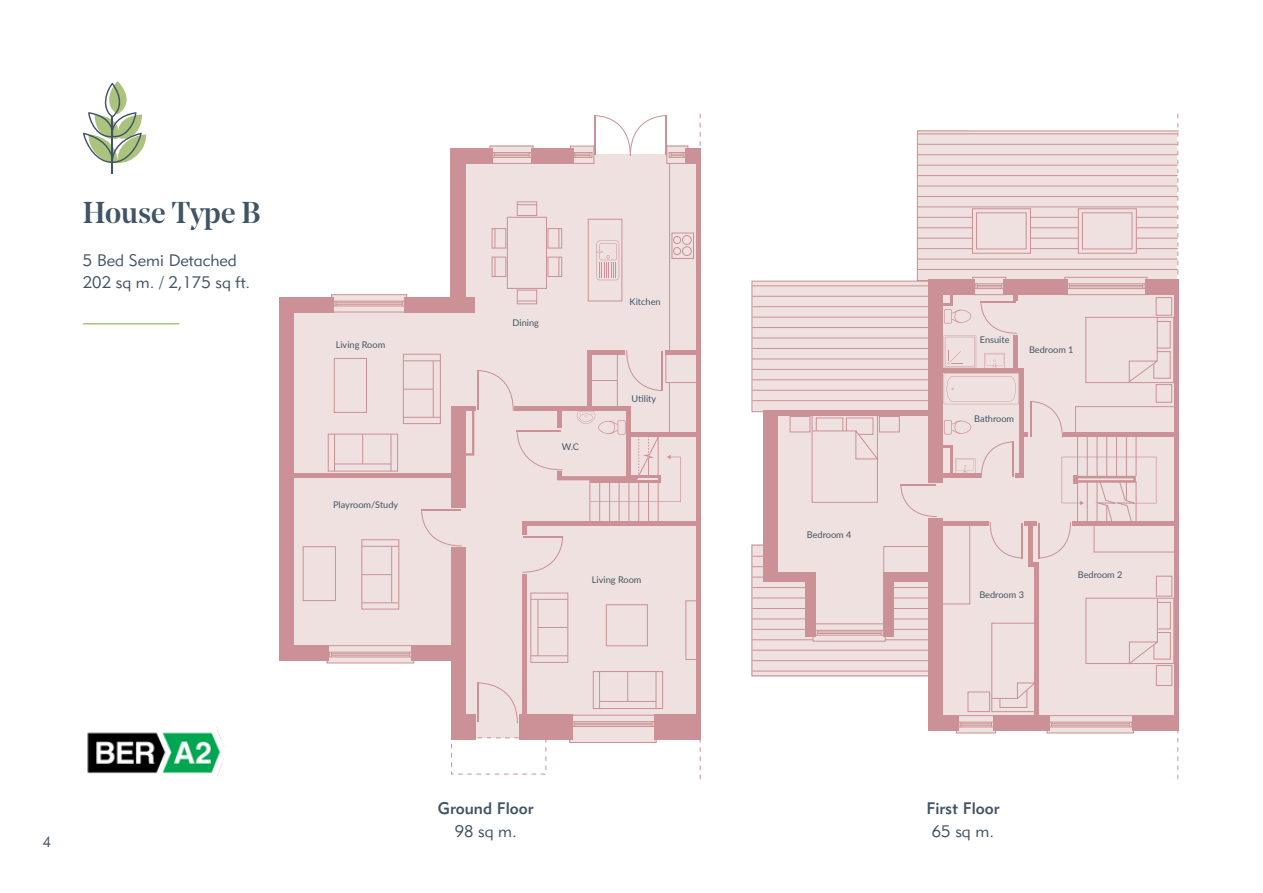
<style>
.page{position:relative;width:1263px;height:893px;background:#fff}
.page>*{position:absolute;margin:0;border:0;box-sizing:border-box;transform-origin:0 0}
.t1{font:500 30px "Noe Display";color:#415465}
.t2{font:16.5px/22.5px "Geometric 415 BT Lite A";color:#415465}
.t3{font:16.5px "Geometric 415 BT Medium A";color:#415465}
.t4{font:15px "Geometric 415 BT Lite A";color:#415465}
.t5{font:9.15px "Lato";color:#425464}
</style>
<div class="page">
<hr style="left:112px;top:117px;width:1px;height:57px;background:#415465">
<svg style="left:83px;top:81px;width:64px;height:83px"></svg>
<div style="left:456px;top:154px;width:243px;height:584px;background:#efe1e0"></div>
<div style="left:285px;top:303px;width:174px;height:353px;background:#efe1e0"></div>
<svg style="left:333px;top:296px;width:72px;height:14px"></svg>
<div style="left:490px;top:146px;width:43px;height:16px;background:#efe1e0"></div>
<div style="left:570px;top:146px;width:24px;height:16px;background:#efe1e0"></div>
<svg style="left:329px;top:654px;width:83px;height:7px"></svg>
<div style="left:569px;top:726px;width:87px;height:16px;background:#efe1e0"></div>
<div style="left:667px;top:146px;width:21px;height:17px;background:#efe1e0"></div>
<div style="left:280px;top:297px;width:14px;height:363px;background:#cb9196"></div>
<div style="left:451px;top:547px;width:15px;height:183px;background:#cb9196"></div>
<div style="left:451px;top:714px;width:24px;height:26px;background:#cb9196"></div>
<div style="left:519px;top:714px;width:53px;height:26px;background:#cb9196"></div>
<div style="left:654px;top:714px;width:47px;height:26px;background:#cb9196"></div>
<div style="left:280px;top:645px;width:49px;height:15px;background:#cb9196"></div>
<div style="left:412px;top:645px;width:49px;height:15px;background:#cb9196"></div>
<div style="left:290px;top:297px;width:44px;height:15px;background:#cb9196"></div>
<div style="left:405px;top:297px;width:70px;height:15px;background:#cb9196"></div>
<div style="left:450px;top:148px;width:16px;height:164px;background:#cb9196"></div>
<div style="left:450px;top:148px;width:42px;height:16px;background:#cb9196"></div>
<div style="left:531px;top:148px;width:42px;height:16px;background:#cb9196"></div>
<div style="left:686px;top:148px;width:14px;height:16px;background:#cb9196"></div>
<div style="left:696px;top:148px;width:5px;height:592px;background:#cb9196"></div>
<hr style="left:291px;top:473px;width:161px;height:4px;background:#cb9196">
<hr style="left:522px;top:522px;width:176px;height:4px;background:#cb9196">
<div style="left:522px;top:522px;width:5px;height:12px;background:#cb9196"></div>
<div style="left:522px;top:574px;width:5px;height:145px;background:#cb9196"></div>
<div style="left:665px;top:350px;width:33px;height:5px;background:#cb9196"></div>
<div style="left:630px;top:432px;width:68px;height:5px;background:#cb9196"></div>
<svg style="left:519px;top:204px;width:16px;height:1px"></svg>
<div style="left:451px;top:407px;width:15px;height:101px;background:#cb9196"></div>
<div style="left:489px;top:146px;width:44px;height:18px;border:1px solid #cb9196"></div>
<div style="left:492px;top:152px;width:40px;height:6px;border:1px solid #cb9196"></div>
<hr style="left:494px;top:154px;width:35px;height:1px;background:#cb9196">
<hr style="left:494px;top:155px;width:35px;height:1px;background:#cb9196">
<div style="left:570px;top:146px;width:24px;height:18px;border:1px solid #cb9196"></div>
<div style="left:572px;top:152px;width:20px;height:6px;border:1px solid #cb9196"></div>
<div style="left:666px;top:146px;width:22px;height:18px;border:1px solid #cb9196"></div>
<div style="left:669px;top:152px;width:17px;height:6px;border:1px solid #cb9196"></div>
<div style="left:331px;top:294px;width:76px;height:18px;border:1px solid #cb9196"></div>
<div style="left:333px;top:301px;width:72px;height:5px;border:1px solid #cb9196"></div>
<hr style="left:336px;top:302px;width:67px;height:1px;background:#cb9196">
<hr style="left:336px;top:304px;width:67px;height:1px;background:#cb9196">
<div style="left:327px;top:645px;width:87px;height:18px;border:1px solid #cb9196"></div>
<div style="left:329px;top:652px;width:83px;height:5px;border:1px solid #cb9196"></div>
<hr style="left:331px;top:653px;width:79px;height:1px;background:#cb9196">
<hr style="left:331px;top:655px;width:79px;height:1px;background:#cb9196">
<div style="left:569px;top:715px;width:88px;height:28px;border:1px solid #cb9196"></div>
<div style="left:572px;top:721px;width:83px;height:6px;border:1px solid #cb9196"></div>
<hr style="left:574px;top:723px;width:78px;height:1px;background:#cb9196">
<hr style="left:574px;top:724px;width:78px;height:1px;background:#cb9196">
<svg style="left:479px;top:682px;width:39px;height:41px"></svg>
<hr style="left:477px;top:682px;width:2px;height:40px;background:#cb9196">
<svg style="left:522px;top:537px;width:41px;height:36px"></svg>
<hr style="left:524px;top:536px;width:39px;height:1px;background:#cb9196">
<svg style="left:574px;top:115px;width:110px;height:42px"></svg>
<hr style="left:665px;top:115px;width:2px;height:40px;background:#cb9196">
<svg style="left:421px;top:511px;width:41px;height:36px"></svg>
<hr style="left:421px;top:509px;width:40px;height:2px;background:#cb9196">
<div style="left:507px;top:217px;width:40px;height:72px;border:1px solid #cb9196"></div>
<div style="left:517px;top:201px;width:20px;height:15px;border:1px solid #cb9196"></div>
<div style="left:517px;top:290px;width:20px;height:14px;border:1px solid #cb9196"></div>
<div style="left:492px;top:228px;width:14px;height:20px;border:1px solid #cb9196"></div>
<svg style="left:495px;top:229px;width:1px;height:19px"></svg>
<div style="left:548px;top:228px;width:14px;height:20px;border:1px solid #cb9196"></div>
<svg style="left:558px;top:229px;width:1px;height:19px"></svg>
<div style="left:492px;top:257px;width:14px;height:20px;border:1px solid #cb9196"></div>
<svg style="left:495px;top:257px;width:1px;height:20px"></svg>
<div style="left:548px;top:257px;width:14px;height:20px;border:1px solid #cb9196"></div>
<svg style="left:558px;top:257px;width:1px;height:19px"></svg>
<div style="left:588px;top:219px;width:34px;height:82px;border:1px solid #cb9196"></div>
<svg style="left:596px;top:241px;width:23px;height:39px"></svg>
<div style="left:665px;top:353px;width:32px;height:30px;border:1px solid #cb9196"></div>
<div style="left:403px;top:354px;width:38px;height:70px;border:1px solid #cb9196"></div>
<hr style="left:404px;top:417px;width:36px;height:1px;background:#cb9196">
<hr style="left:404px;top:360px;width:36px;height:1px;background:#cb9196">
<svg style="left:404px;top:389px;width:29px;height:1px"></svg>
<hr style="left:433px;top:361px;width:1px;height:56px;background:#cb9196">
<div style="left:328px;top:434px;width:70px;height:37px;border:1px solid #cb9196"></div>
<hr style="left:334px;top:434px;width:1px;height:37px;background:#cb9196">
<hr style="left:391px;top:434px;width:1px;height:37px;background:#cb9196">
<hr style="left:362px;top:434px;width:1px;height:30px;background:#cb9196">
<hr style="left:335px;top:464px;width:56px;height:1px;background:#cb9196">
<div style="left:334px;top:358px;width:33px;height:55px;border:1px solid #cb9196"></div>
<div style="left:303px;top:546px;width:33px;height:55px;border:1px solid #cb9196"></div>
<div style="left:361px;top:539px;width:38px;height:70px;border:1px solid #cb9196"></div>
<hr style="left:362px;top:602px;width:37px;height:1px;background:#cb9196">
<hr style="left:362px;top:546px;width:37px;height:1px;background:#cb9196">
<hr style="left:362px;top:574px;width:30px;height:1px;background:#cb9196">
<hr style="left:391px;top:546px;width:1px;height:57px;background:#cb9196">
<div style="left:530px;top:593px;width:38px;height:70px;border:1px solid #cb9196"></div>
<hr style="left:531px;top:599px;width:37px;height:1px;background:#cb9196">
<hr style="left:531px;top:655px;width:37px;height:1px;background:#cb9196">
<hr style="left:538px;top:627px;width:30px;height:1px;background:#cb9196">
<hr style="left:538px;top:599px;width:1px;height:57px;background:#cb9196">
<div style="left:593px;top:671px;width:70px;height:38px;border:1px solid #cb9196"></div>
<hr style="left:599px;top:672px;width:1px;height:37px;background:#cb9196">
<hr style="left:656px;top:672px;width:1px;height:37px;background:#cb9196">
<svg style="left:627px;top:672px;width:1px;height:29px"></svg>
<hr style="left:600px;top:701px;width:56px;height:1px;background:#cb9196">
<div style="left:606px;top:604px;width:42px;height:42px;border:1px solid #cb9196"></div>
<div style="left:685px;top:600px;width:12px;height:60px;border:1px solid #cb9196"></div>
<hr style="left:669px;top:164px;width:1px;height:187px;background:#cb9196">
<div style="left:672px;top:233px;width:22px;height:26px;border:1px solid #cb9196"></div>
<div style="left:682px;top:235px;width:10px;height:10px;border:1px solid #cb9196;border-radius:50%"></div>
<div style="left:682px;top:246px;width:10px;height:10px;border:1px solid #cb9196;border-radius:50%"></div>
<div style="left:673px;top:247px;width:8px;height:8px;border:1px solid #cb9196;border-radius:50%"></div>
<div style="left:673px;top:236px;width:8px;height:8px;border:1px solid #cb9196;border-radius:50%"></div>
<hr style="left:589px;top:480px;width:1px;height:42px;background:#cb9196">
<hr style="left:599px;top:480px;width:1px;height:42px;background:#cb9196">
<hr style="left:609px;top:480px;width:1px;height:42px;background:#cb9196">
<hr style="left:619px;top:480px;width:1px;height:42px;background:#cb9196">
<hr style="left:628px;top:480px;width:1px;height:42px;background:#cb9196">
<hr style="left:638px;top:482px;width:1px;height:40px;background:#cb9196">
<hr style="left:648px;top:482px;width:1px;height:40px;background:#cb9196">
<hr style="left:658px;top:482px;width:1px;height:40px;background:#cb9196">
<svg style="left:463px;top:350px;width:218px;height:152px"></svg>
<svg style="left:517px;top:301px;width:20px;height:1px"></svg>
<div style="left:451px;top:737px;width:95px;height:37px;border:1px dashed #cb9196"></div>
<svg style="left:700px;top:114px;width:1px;height:665px"></svg>
<svg style="left:751px;top:114px;width:428px;height:665px"></svg>
<img style="left:87px;top:727px;width:139px;height:50px">
<hr style="left:83px;top:323px;width:96px;height:2px;background:#abc37d">
<h1 class="t1" style="left:83px;top:193px;width:179px">House Type B</h1>
<h2 class="t2" style="left:83px;top:249px;width:169px">5 Bed Semi Detached<br>202 sq m. / 2,175 sq ft.</h2>
<p class="t5" style="left:336px;top:338px;width:51px">Living Room</p>
<p class="t5" style="left:333px;top:498px;width:67px">Playroom/Study</p>
<p class="t5" style="left:513px;top:317px;width:28px">Dining</p>
<p class="t5" style="left:562px;top:440px;width:19px">W.C</p>
<p class="t5" style="left:630px;top:295px;width:33px">Kitchen</p>
<p class="t5" style="left:632px;top:392px;width:26px">Utility</p>
<p class="t5" style="left:592px;top:574px;width:51px">Living Room</p>
<h3 class="t4" style="left:43px;top:833px;width:10px">4</h3>
<h2 class="t3" style="left:438px;top:798px;width:97px">Ground Floor</h2>
<h2 class="t2" style="left:455px;top:820px;width:64px">98 sq m.</h2>
<p class="t5" style="left:807px;top:528px;width:46px">Bedroom 4</p>
<p class="t5" style="left:980px;top:334px;width:31px">Ensuite</p>
<p class="t5" style="left:1029px;top:343px;width:46px">Bedroom 1</p>
<p class="t5" style="left:974px;top:412px;width:41px">Bathroom</p>
<p class="t5" style="left:1078px;top:568px;width:46px">Bedroom 2</p>
<p class="t5" style="left:979px;top:588px;width:46px">Bedroom 3</p>
<h2 class="t3" style="left:926px;top:798px;width:75px">First Floor</h2>
<h2 class="t2" style="left:932px;top:820px;width:64px">65 sq m.</h2>
</div>
